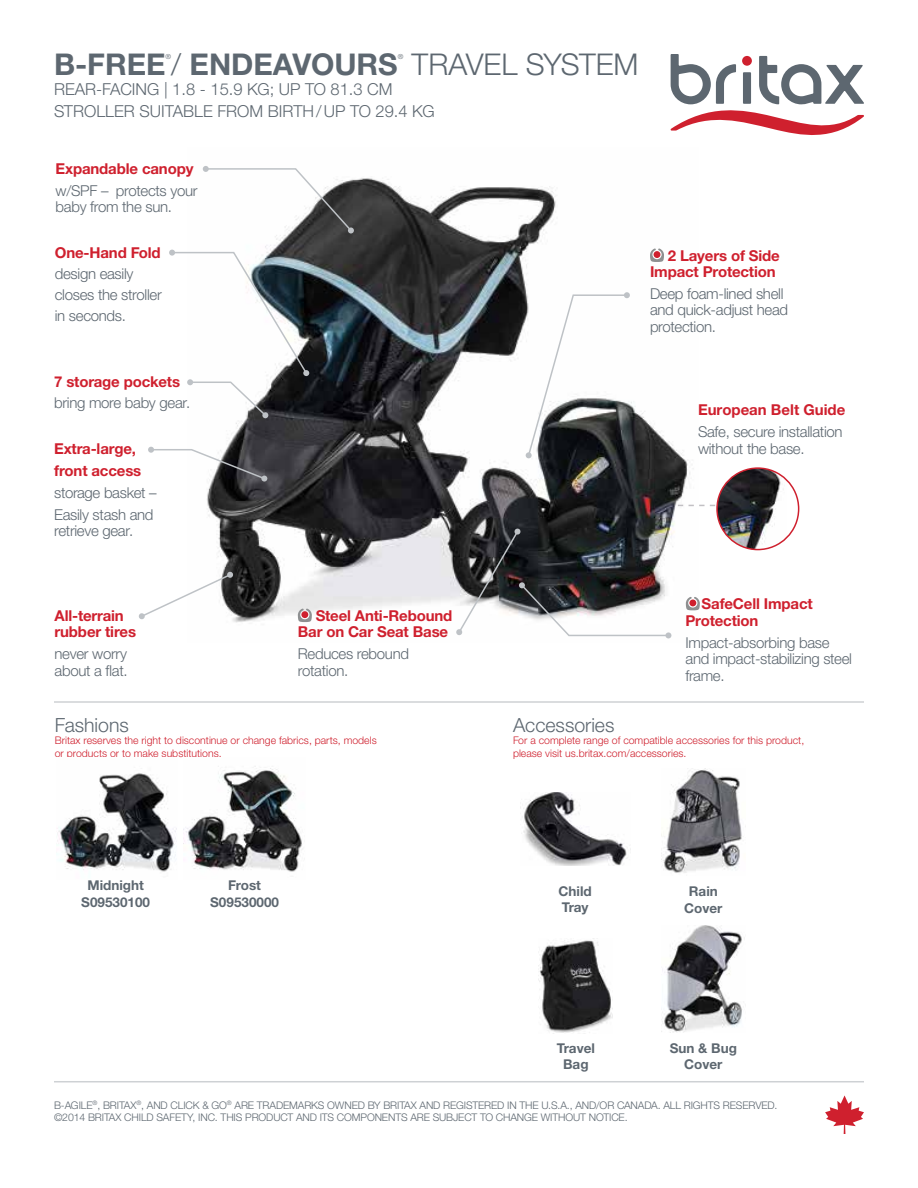
<style>
.page{position:relative;width:918px;height:1188px;background:#fff}
.page>*{position:absolute;margin:0;border:0;box-sizing:border-box;transform-origin:0 0}
.t1{font:700 30px "Helvetica Neue LTW1 G";color:#5d6770}
.t2{font:300 30px "Helvetica Neue LTW1 G";color:#5d6770}
.t3{font:300 19.5px "Helvetica Neue LTW1 G";color:#5d6770}
.t4{font:300 16.5px/21.6px "Helvetica Neue LTW1 G";color:#5d6770}
.t5{font:300 15px/16.5px "Helvetica Neue LTW1 G";letter-spacing:-.02em;color:#5d6770}
.t6{font:700 15px/16.5px "Helvetica Neue LTW1 G";letter-spacing:-.01em;color:#cf202e}
.t7{font:700 13.5px/16.2px "Helvetica Neue LTW1 G";color:#5d6770;text-align:center}
.t8{font:300 10.5px/12.6px "Helvetica Neue LTW1 G";letter-spacing:-.01em;color:#5d6770}
.t9{font:300 10.5px/12.6px "Helvetica Neue LTW1 G";color:#cf202e}
.t10{font:300 7.05px "Helvetica Neue LTW1 G";color:#5d6770}
.s1{font-weight:300}
</style>
<div class="page">
<svg style="left:670px;top:54px;width:194px;height:81px"></svg>
<svg style="left:825px;top:1095px;width:39px;height:39px"></svg>
<img style="left:202px;top:168px;width:492px;height:471px">
<hr style="left:54px;top:701px;width:810px;height:2px;background:#ced1d4">
<hr style="left:54px;top:1081px;width:810px;height:1px;background:#ced1d4">
<img style="left:184px;top:766px;width:119px;height:106px">
<img style="left:57px;top:773px;width:120px;height:99px">
<img style="left:539px;top:940px;width:74px;height:93px">
<img style="left:520px;top:792px;width:108px;height:74px">
<img style="left:661px;top:768px;width:81px;height:105px">
<img style="left:661px;top:925px;width:84px;height:107px">
<svg style="left:138px;top:571px;width:95px;height:49px"></svg>
<svg style="left:650px;top:248px;width:14px;height:14px"></svg>
<svg style="left:298px;top:608px;width:14px;height:14px"></svg>
<svg style="left:526px;top:292px;width:104px;height:166px"></svg>
<svg style="left:203px;top:166px;width:151px;height:67px"></svg>
<svg style="left:169px;top:250px;width:140px;height:168px"></svg>
<svg style="left:148px;top:447px;width:119px;height:35px"></svg>
<svg style="left:686px;top:597px;width:14px;height:14px"></svg>
<svg style="left:456px;top:528px;width:215px;height:110px"></svg>
<img style="left:717px;top:470px;width:69px;height:80px">
<div style="left:716px;top:467px;width:83px;height:83px;border:2px solid #cf202e;border-radius:50%"></div>
<svg style="left:678px;top:505px;width:37px;height:1px"></svg>
<h1 class="t1" style="left:54px;top:46px;width:345px">B-FREE <span class="s1">/</span> ENDEAVOURS</h1>
<p class="t10" style="left:166px;top:53px;width:7px">®</p>
<p class="t10" style="left:398px;top:53px;width:7px">®</p>
<h1 class="t2" style="left:412px;top:46px;width:228px">TRAVEL SYSTEM</h1>
<p class="t4" style="left:54px;top:78px;width:382px">REAR-FACING | 1.8 - 15.9 KG; UP TO 81.3 CM<br>STROLLER SUITABLE FROM BIRTH/UP TO 29.4 KG</p>
<p class="t6" style="left:56px;top:160px;width:139px">Expandable canopy</p>
<p class="t5" style="left:56px;top:182px;width:143px">w/SPF – protects your baby from the sun.</p>
<p class="t6" style="left:55px;top:244px;width:107px">One-Hand Fold</p>
<p class="t5" style="left:55px;top:263px;width:108px;line-height:21px">design easily closes the stroller in seconds.</p>
<p class="t6" style="left:54px;top:373px;width:127px">7 storage pockets</p>
<p class="t5" style="left:54px;top:394px;width:138px">bring more baby gear.</p>
<p class="t6" style="left:54px;top:438px;width:89px;line-height:21.9px">Extra-large, front access</p>
<p class="t5" style="left:54px;top:482px;width:104px;line-height:21.9px">storage basket –<br>Easily stash and</p>
<p class="t5" style="left:54px;top:523px;width:81px">retrieve gear.</p>
<p class="t6" style="left:55px;top:607px;width:83px">All-terrain rubber tires</p>
<p class="t5" style="left:55px;top:645px;width:75px">never worry about a flat.</p>
<p class="t6" style="left:298px;top:607px;width:156px;text-align:right">Steel Anti-Rebound<br>Bar on Car Seat Base</p>
<p class="t5" style="left:298px;top:645px;width:113px">Reduces rebound rotation.</p>
<h2 class="t3" style="left:55px;top:713px;width:76px">Fashions</h2>
<p class="t9" style="left:55px;top:734px;width:323px">Britax reserves the right to discontinue or change fabrics, parts, models or products or to make substitutions.</p>
<p class="t7" style="left:81px;top:877px;width:70px">Midnight<br>S09530100</p>
<p class="t7" style="left:210px;top:877px;width:70px">Frost<br>S09530000</p>
<p class="t6" style="left:650px;top:247px;width:131px;text-align:right">2 Layers of Side<br>Impact Protection</p>
<p class="t5" style="left:650px;top:285px;width:140px">Deep foam-lined shell and quick-adjust head protection.</p>
<p class="t6" style="left:698px;top:402px;width:149px">European Belt Guide</p>
<p class="t5" style="left:698px;top:424px;width:146px">Safe, secure installation without the base.</p>
<p class="t6" style="left:686px;top:596px;width:129px;text-indent:16px">SafeCell Impact<br>Protection</p>
<p class="t5" style="left:686px;top:634px;width:168px">Impact-absorbing base and impact-stabilizing steel frame.</p>
<h2 class="t3" style="left:513px;top:713px;width:103px">Accessories</h2>
<p class="t9" style="left:513px;top:734px;width:293px">For a complete range of compatible accessories for this product, please visit us.britax.com/accessories.</p>
<p class="t7" style="left:559px;top:883px;width:35px;text-align:left">Child<br>Tray</p>
<p class="t7" style="left:557px;top:1040px;width:40px">Travel<br>Bag</p>
<p class="t7" style="left:684px;top:883px;width:40px">Rain<br>Cover</p>
<p class="t7" style="left:670px;top:1040px;width:69px">Sun &amp; Bug<br>Cover</p>
<p class="t8" style="left:54px;top:1099px;width:725px">B-AGILE<sup>®</sup>, BRITAX<sup>®</sup>, AND CLICK &amp; GO<sup>®</sup> ARE TRADEMARKS OWNED BY BRITAX AND REGISTERED IN THE U.S.A., AND/OR CANADA. ALL RIGHTS RESERVED. ©2014 BRITAX CHILD SAFETY, INC. THIS PRODUCT AND ITS COMPONENTS ARE SUBJECT TO CHANGE WITHOUT NOTICE.</p>
</div>
